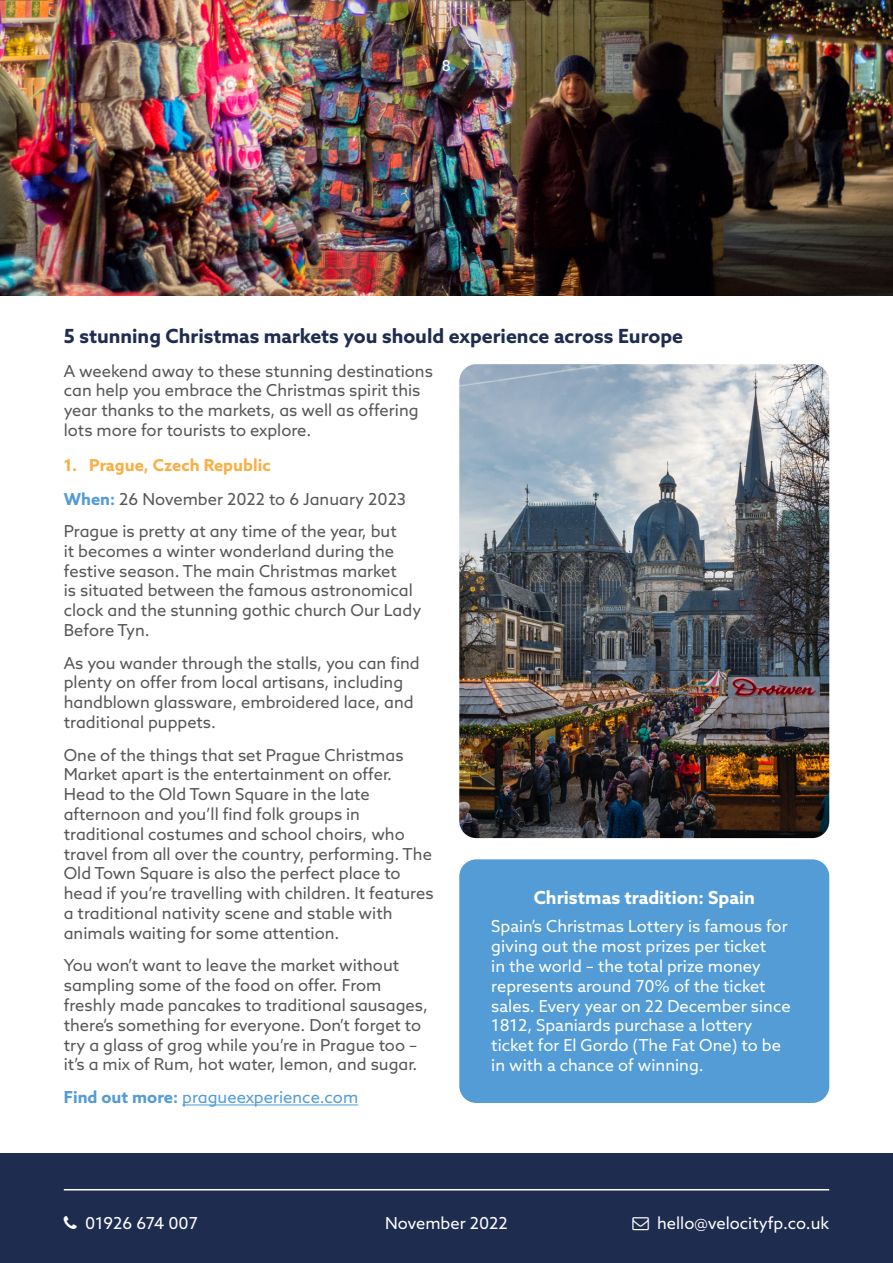
<style>
.page{position:relative;width:893px;height:1263px;background:#fff}
.page>*{position:absolute;margin:0;border:0;box-sizing:border-box;transform-origin:0 0}
.t1{font:700 19.5px "Azo Sans";color:#1e2c4f}
.t2{font:700 18px "Azo Sans";color:#fff}
.t3{font:16.5px/19.8px "Azo Sans";color:#575756}
.t4{font:16.5px/19.8px "Azo Sans";color:#fff}
.t5{font:16.5px "Azo Sans";color:#539cd5}
.t6{font:15px "Azo Sans";color:#fff}
.s1{font-weight:700;color:#f9af45}
.s2{font-weight:700;color:#539cd5}
.s3{font-weight:700}
</style>
<div class="page">
<img style="left:0;top:0;width:893px;height:296px">
<div style="left:0;top:1153px;width:893px;height:110px;background:#1e2c4f"></div>
<hr style="left:64px;top:1189px;width:765px;height:1px;background:#fff">
<hr style="left:182px;top:1104px;width:176px;height:1px;background:#539cd5">
<div style="left:459px;top:859px;width:370px;height:244px;background:#539cd5;border-radius:17px"></div>
<img style="left:459px;top:364px;width:370px;height:474px">
<p class="t6" style="left:442px;top:56px;width:11px">8</p>
<p class="t1" style="left:64px;top:323px;width:621px">5 stunning Christmas markets you should experience across Europe</p>
<p class="t3" style="left:64px;top:361px;width:371px">A weekend away to these stunning destinations can help you embrace the Christmas spirit this year thanks to the markets, as well as offering lots more for tourists to explore.</p>
<p class="t3" style="left:64px;top:448px;width:344px;line-height:33.2px"><span class="s1">1. Prague, Czech Republic<br></span><span class="s2">When:</span> 26 November 2022 to 6 January 2023<br>Prague is pretty at any time of the year, but</p>
<p class="t3" style="left:64px;top:541px;width:359px">it becomes a winter wonderland during the festive season. The main Christmas market<br>is situated between the famous astronomical clock and the stunning gothic church Our Lady Before Tyn.</p>
<p class="t3" style="left:64px;top:653px;width:357px">As you wander through the stalls, you can find plenty on offer from local artisans, including handblown glassware, embroidered lace, and traditional puppets.</p>
<p class="t3" style="left:64px;top:745px;width:371px">One of the things that set Prague Christmas Market apart is the entertainment on offer.<br>Head to the Old Town Square in the late afternoon and you’ll find folk groups in traditional costumes and school choirs, who travel from all over the country, performing. The Old Town Square is also the perfect place to head if you’re travelling with children. It features a traditional nativity scene and stable with animals waiting for some attention.</p>
<p class="t3" style="left:64px;top:955px;width:366px">You won’t want to leave the market without sampling some of the food on offer. From freshly made pancakes to traditional sausages, there’s something for everyone. Don’t forget to try a glass of grog while you’re in Prague too – it’s a mix of Rum, hot water, lemon, and sugar.</p>
<p class="t5" style="left:64px;top:1086px;width:296px"><span class="s3">Find out more:</span> pragueexperience.com</p>
<p class="t2" style="left:534px;top:886px;width:223px">Christmas tradition: Spain</p>
<p class="t4" style="left:491px;top:916px;width:301px">Spain’s Christmas Lottery is famous for giving out the most prizes per ticket<br>in the world – the total prize money represents around 70% of the ticket sales. Every year on 22 December since 1812, Spaniards purchase a lottery ticket for El Gordo (The Fat One) to be in with a chance of winning.</p>
<p class="t4" style="left:85px;top:1213px;width:114px">01926 674 007</p>
<p class="t4" style="left:657px;top:1213px;width:174px">hello@velocityfp.co.uk</p>
<p class="t4" style="left:385px;top:1213px;width:124px">November 2022</p>
</div>
